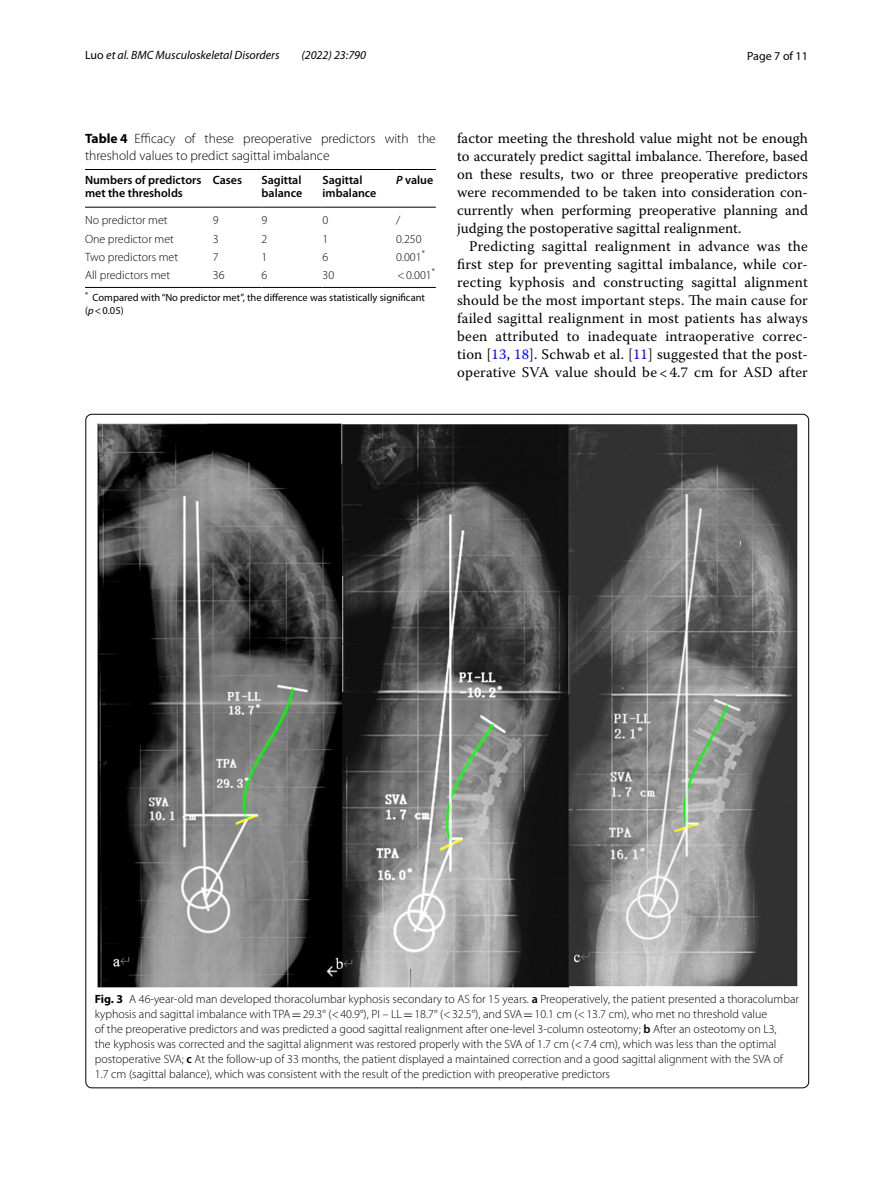
<style>
.page{position:relative;width:893px;height:1187px;background:#fff}
.page>*{position:absolute;margin:0;border:0;box-sizing:border-box;transform-origin:0 0}
.t1{font:14.7px/18px "Warnock Pro";letter-spacing:.01em;color:#000;text-align:justify}
.t2{font:300 13.5px/16.5px "Myriad Pro";color:#000}
.t3{font:300 12px/15px "Myriad Pro";color:#000}
.t4{font:600 12px/13.5px "Myriad Pro";color:#000}
.t5{font:italic 12px "Myriad Pro";color:#000}
.t6{font:12px "Myriad Pro";color:#000}
.t7{font:10.5px/12.8px "Myriad Pro";color:#000}
.s1{font-style:normal}
.s2{font-weight:700}
.s3{font-style:italic}
.s4{color:#00f}
.s5{font-weight:600}
.s6{font-family:"MTSY";font-weight:400}
</style>
<div class="page">
<hr style="left:85px;top:169px;width:128px;height:1px;background:#000">
<hr style="left:85px;top:207px;width:128px;height:1px;background:#000">
<hr style="left:213px;top:169px;width:49px;height:1px;background:#000">
<hr style="left:213px;top:207px;width:49px;height:1px;background:#000">
<hr style="left:262px;top:169px;width:61px;height:1px;background:#000">
<hr style="left:262px;top:207px;width:61px;height:1px;background:#000">
<hr style="left:323px;top:169px;width:73px;height:1px;background:#000">
<hr style="left:323px;top:207px;width:73px;height:1px;background:#000">
<hr style="left:396px;top:169px;width:40px;height:1px;background:#000">
<hr style="left:396px;top:207px;width:40px;height:1px;background:#000">
<hr style="left:85px;top:287px;width:128px;height:1px;background:#000">
<hr style="left:213px;top:287px;width:49px;height:1px;background:#000">
<hr style="left:262px;top:287px;width:61px;height:1px;background:#000">
<hr style="left:323px;top:287px;width:73px;height:1px;background:#000">
<hr style="left:396px;top:287px;width:40px;height:1px;background:#000">
<img style="left:97px;top:423px;width:700px;height:564px">
<p class="t5" style="left:85px;top:48px;width:196px"><span class="s1">Luo</span> et al. BMC Musculoskeletal Disorders</p>
<p class="t5" style="left:301px;top:48px;width:66px">(2022) 23:790</p>
<p class="t6" style="left:747px;top:48px;width:62px">Page 7 of 11</p>
<p class="t2" style="left:85px;top:130px;width:352px"><span class="s2">Table 4</span> Efficacy of these preoperative predictors with the threshold values to predict sagittal imbalance</p>
<p class="t4" style="left:85px;top:173px;width:118px">Numbers of predictors met the thresholds</p>
<p class="t4" style="left:213px;top:173px;width:31px">Cases</p>
<p class="t4" style="left:262px;top:173px;width:42px">Sagittal balance</p>
<p class="t4" style="left:323px;top:173px;width:55px">Sagittal imbalance</p>
<p class="t4" style="left:396px;top:173px;width:39px"><span class="s3">P</span> value</p>
<p class="t3" style="left:85px;top:213px;width:84px">No predictor met</p>
<p class="t3" style="left:213px;top:213px;width:7px">9</p>
<p class="t3" style="left:262px;top:213px;width:7px">9</p>
<p class="t3" style="left:323px;top:213px;width:7px">0</p>
<p class="t3" style="left:396px;top:213px;width:6px">/</p>
<p class="t3" style="left:85px;top:231px;width:90px">One predictor met</p>
<p class="t3" style="left:213px;top:231px;width:7px">3</p>
<p class="t3" style="left:262px;top:231px;width:7px">2</p>
<p class="t3" style="left:323px;top:231px;width:7px">1</p>
<p class="t3" style="left:396px;top:231px;width:27px">0.250</p>
<p class="t3" style="left:85px;top:249px;width:95px">Two predictors met</p>
<p class="t3" style="left:213px;top:249px;width:7px">7</p>
<p class="t3" style="left:262px;top:249px;width:7px">1</p>
<p class="t3" style="left:322px;top:249px;width:7px">6</p>
<p class="t3" style="left:396px;top:249px;width:30px">0.001<sup>*</sup></p>
<p class="t3" style="left:85px;top:267px;width:87px">All predictors met</p>
<p class="t3" style="left:213px;top:267px;width:13px">36</p>
<p class="t3" style="left:262px;top:267px;width:7px">6</p>
<p class="t3" style="left:323px;top:267px;width:13px">30</p>
<p class="t3" style="left:398px;top:267px;width:39px">&lt;0.001<sup>*</sup></p>
<p class="t7" style="left:85px;top:291px;width:341px"><sup>*</sup> Compared with “No predictor met”, the difference was statistically significant (<span class="s3">p</span>&lt;0.05)</p>
<p class="t1" style="left:457px;top:128px;width:352px">factor meeting the threshold value might not be enough to accurately predict sagittal imbalance. Therefore, based on these results, two or three preoperative predictors were recommended to be taken into consideration con&shy;currently when performing preoperative planning and judging the postoperative sagittal realignment.</p>
<p class="t1" style="left:457px;top:236px;width:352px;text-indent:12px">Predicting sagittal realignment in advance was the first step for preventing sagittal imbalance, while cor&shy;recting kyphosis and constructing sagittal alignment should be the most important steps. The main cause for failed sagittal realignment in most patients has always been attributed to inadequate intraoperative correc&shy;tion [<span class="s4">13</span>, <span class="s4">18</span>]. Schwab et al. [<span class="s4">11</span>] suggested that the post&shy;operative SVA value should be &lt; 4.7 cm for ASD after</p>
<p class="t3" style="left:95px;top:991px;width:706px"><span class="s2">Fig. 3</span> A 46-year-old man developed thoracolumbar kyphosis secondary to AS for 15 years. <span class="s5">a</span> Preoperatively, the patient presented a thoracolumbar kyphosis and sagittal imbalance with TPA<span class="s6">=</span>29.3° (&lt;40.9°), PI – LL<span class="s6">=</span>18.7° (&lt;32.5°), and SVA<span class="s6">=</span>10.1 cm (&lt;13.7 cm), who met no threshold value<br>of the preoperative predictors and was predicted a good sagittal realignment after one-level 3-column osteotomy; <span class="s5">b</span> After an osteotomy on L3,<br>the kyphosis was corrected and the sagittal alignment was restored properly with the SVA of 1.7 cm (&lt;7.4 cm), which was less than the optimal postoperative SVA; <span class="s5">c</span> At the follow-up of 33 months, the patient displayed a maintained correction and a good sagittal alignment with the SVA of 1.7 cm (sagittal balance), which was consistent with the result of the prediction with preoperative predictors</p>
</div>
